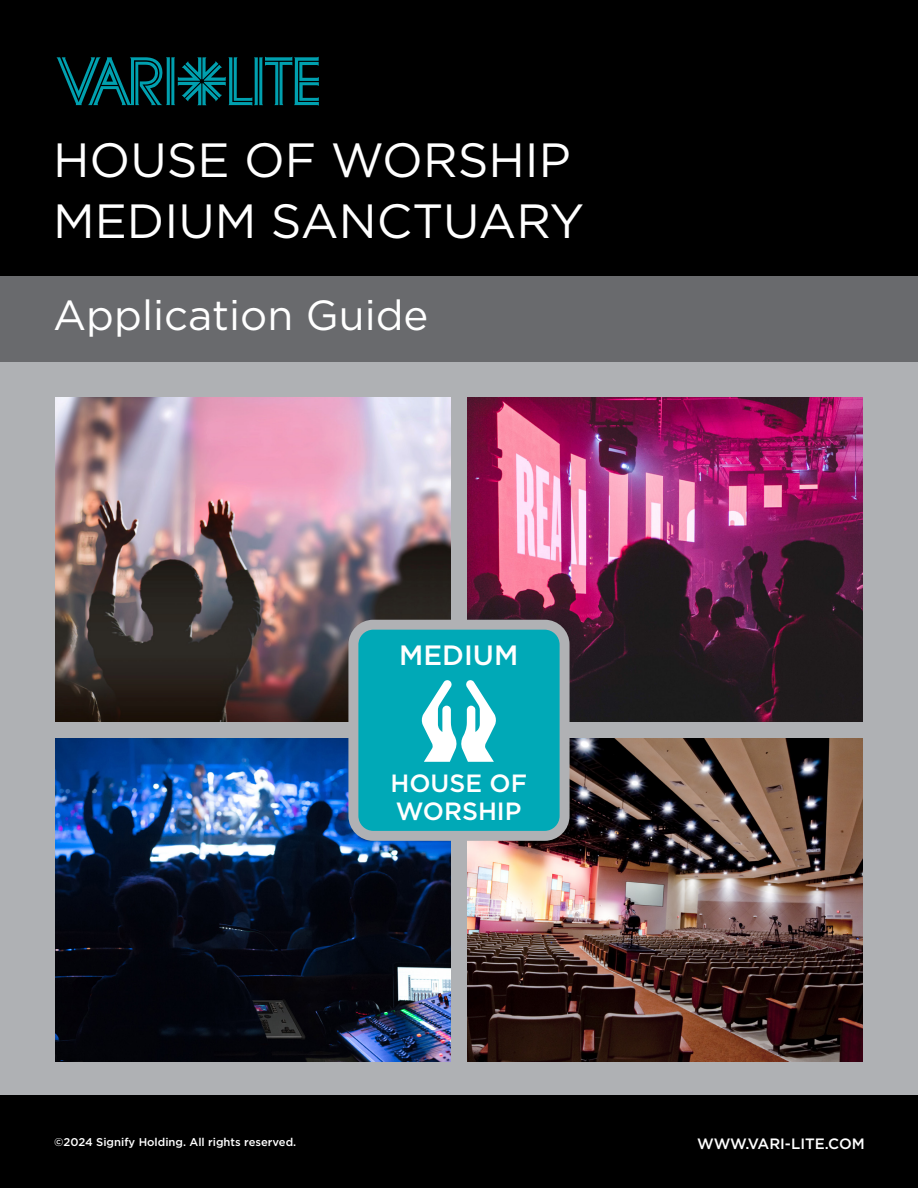
<style>
.page{position:relative;width:918px;height:1188px;background:#fff}
.page>*{position:absolute;margin:0;border:0;box-sizing:border-box;transform-origin:0 0}
.t1{font:48px/61.5px "Gotham";color:#fff}
.t2{font:42px "Gotham";color:#fff}
.t3{font:500 27.9px "Gotham";color:#fff}
.t4{font:500 24.9px/27.8px "Gotham";color:#fff}
.t5{font:500 15px "Gotham";color:#fff}
.t6{font:500 11.25px "Gotham";color:#fff}
</style>
<div class="page">
<div style="left:0;top:361px;width:918px;height:735px;background:#afb1b4"></div>
<img style="left:467px;top:398px;width:396px;height:323px">
<img style="left:55px;top:738px;width:396px;height:324px">
<div style="left:0;top:0;width:918px;height:276px;background:#000"></div>
<div style="left:0;top:276px;width:918px;height:85px;background:#696a6d"></div>
<div style="left:0;top:1096px;width:918px;height:92px;background:#000"></div>
<img style="left:55px;top:398px;width:396px;height:323px">
<img style="left:467px;top:739px;width:396px;height:323px">
<svg style="left:56px;top:56px;width:263px;height:50px"></svg>
<div style="left:353px;top:625px;width:212px;height:211px;background:#00a9b7;border-radius:20px"></div>
<div style="left:348px;top:620px;width:222px;height:221px;border:10px solid #b0b1b4;border-radius:20px"></div>
<svg style="left:421px;top:680px;width:75px;height:82px"></svg>
<h1 class="t1" style="left:53px;top:128px;width:533px">HOUSE OF WORSHIP<br>MEDIUM SANCTUARY</h1>
<h2 class="t2" style="left:53px;top:288px;width:377px">Application Guide</h2>
<h3 class="t3" style="left:399px;top:637px;width:121px">MEDIUM</h3>
<h3 class="t4" style="left:390px;top:769px;width:138px">HOUSE OF<br>WORSHIP</h3>
<p class="t6" style="left:54px;top:1134px;width:244px">©2024 Signify Holding. All rights reserved.</p>
<h3 class="t5" style="left:697px;top:1134px;width:169px">WWW.VARI-LITE.COM</h3>
</div>
